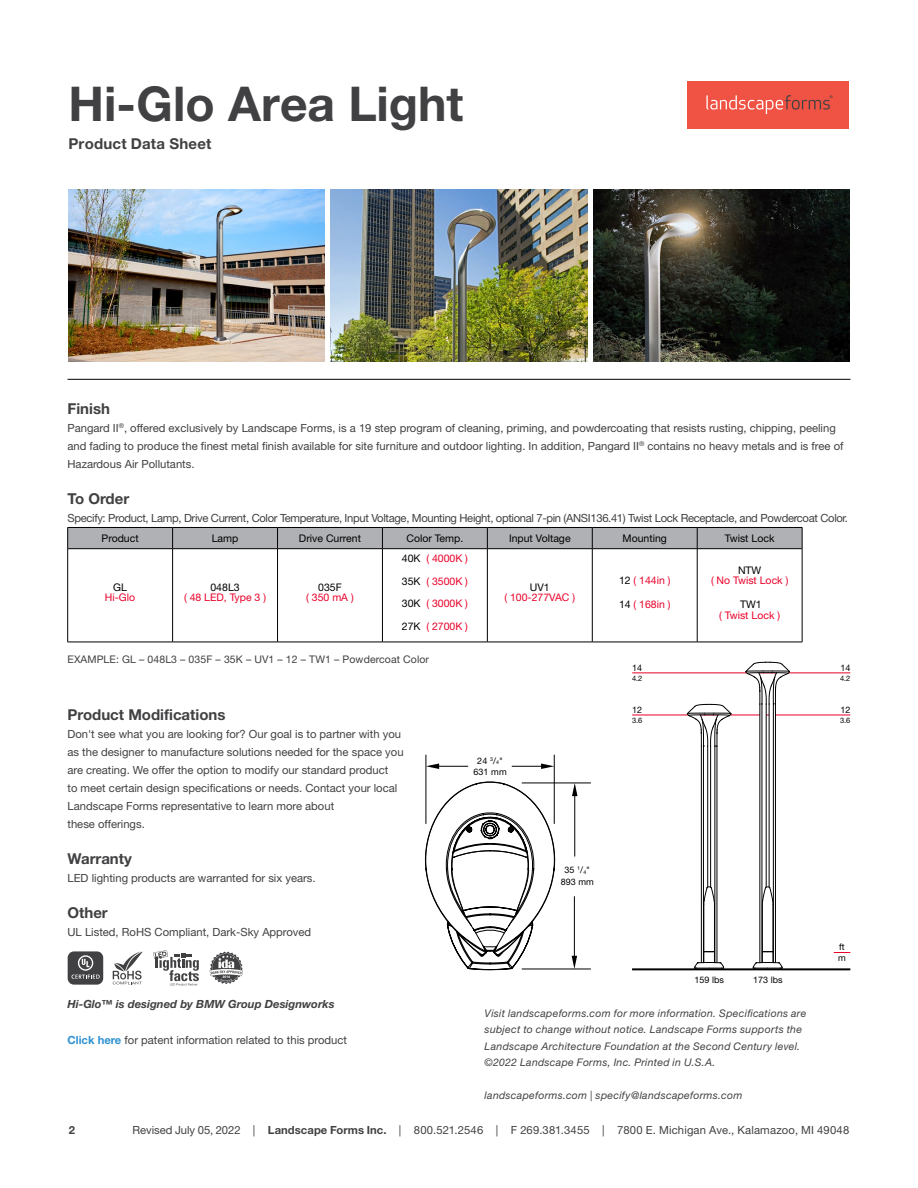
<style>
.page{position:relative;width:918px;height:1188px;background:#fff}
.page>*{position:absolute;margin:0;border:0;box-sizing:border-box;transform-origin:0 0}
.t1{font:700 48px "Helvetica Neue LT Pro";color:#414042}
.t2{font:700 15px "Helvetica Neue LT Pro";color:#414042}
.t3{font:11.25px/18px "Helvetica Neue LT Pro";color:#414042}
.t4{font:11.25px "Helvetica Neue LT Pro";letter-spacing:-.03em;color:#414042}
.t5{font:italic 700 11.25px "Helvetica Neue LT Pro";color:#414042}
.t6{font:700 11.25px "Helvetica Neue LT Pro";color:#414042}
.t7{font:italic 10.5px/16.5px "Helvetica Neue LT Pro";letter-spacing:.025em;color:#414042}
.t8{font:10.5px/22.5px "Helvetica Neue LT Std";color:#ea0029;text-align:justify}
.t9{font:10.5px "Helvetica Neue LT Std";color:#000}
.t10{font:10.5px "Helvetica Neue LT Pro";letter-spacing:.01em;color:#414042}
.t11{font:9px/12px "Helvetica Neue LT Std";color:#000;text-align:center}
.t12{font:7.5px "Helvetica Neue LT Std";color:#000}
.s1{color:#000}
.s2{font-weight:700;color:#2d92d0}
.s3{font-size:5.25px}
.s4{font-weight:700}
</style>
<div class="page">
<div style="left:687px;top:81px;width:162px;height:47px;background:#f05343"></div>
<svg style="left:706px;top:95px;width:127px;height:19px"></svg>
<hr style="left:68px;top:379px;width:782px;height:1px;background:#000">
<img style="left:594px;top:189px;width:255px;height:173px">
<img style="left:69px;top:189px;width:255px;height:173px">
<img style="left:331px;top:189px;width:256px;height:173px">
<hr style="left:554px;top:755px;width:1px;height:69px;background:#000">
<hr style="left:426px;top:755px;width:1px;height:69px;background:#000">
<hr style="left:522px;top:969px;width:69px;height:1px;background:#000">
<hr style="left:522px;top:783px;width:69px;height:1px;background:#000">
<hr style="left:574px;top:788px;width:1px;height:68px;background:#000">
<svg style="left:572px;top:783px;width:6px;height:13px"></svg>
<hr style="left:574px;top:897px;width:1px;height:68px;background:#000">
<svg style="left:572px;top:956px;width:5px;height:13px"></svg>
<hr style="left:512px;top:766px;width:35px;height:1px;background:#000">
<svg style="left:541px;top:764px;width:13px;height:5px"></svg>
<hr style="left:431px;top:766px;width:37px;height:1px;background:#000">
<svg style="left:426px;top:764px;width:13px;height:5px"></svg>
<svg style="left:424px;top:781px;width:134px;height:190px"></svg>
<hr style="left:632px;top:715px;width:218px;height:1px;background:#ea0029">
<hr style="left:632px;top:673px;width:218px;height:1px;background:#ea0029">
<hr style="left:632px;top:968px;width:218px;height:2px;background:#000">
<hr style="left:775px;top:704px;width:1px;height:259px;background:#000">
<hr style="left:769px;top:704px;width:1px;height:183px;background:#000">
<hr style="left:760px;top:704px;width:1px;height:259px;background:#000">
<hr style="left:766px;top:704px;width:1px;height:183px;background:#000">
<svg style="left:763px;top:886px;width:10px;height:19px"></svg>
<hr style="left:773px;top:704px;width:1px;height:259px;background:#000">
<hr style="left:762px;top:704px;width:1px;height:259px;background:#000">
<svg style="left:753px;top:951px;width:30px;height:18px"></svg>
<svg style="left:745px;top:662px;width:45px;height:183px"></svg>
<hr style="left:704px;top:905px;width:1px;height:46px;background:#000">
<hr style="left:714px;top:905px;width:1px;height:46px;background:#000">
<hr style="left:717px;top:746px;width:1px;height:217px;background:#000">
<hr style="left:701px;top:746px;width:1px;height:217px;background:#000">
<svg style="left:687px;top:704px;width:45px;height:201px"></svg>
<hr style="left:715px;top:746px;width:1px;height:217px;background:#000">
<hr style="left:703px;top:746px;width:1px;height:217px;background:#000">
<svg style="left:694px;top:951px;width:30px;height:18px"></svg>
<svg style="left:834px;top:952px;width:16px;height:1px"></svg>
<hr style="left:68px;top:642px;width:105px;height:1px;background:#000">
<hr style="left:173px;top:642px;width:105px;height:1px;background:#000">
<hr style="left:278px;top:642px;width:104px;height:1px;background:#000">
<hr style="left:382px;top:642px;width:105px;height:1px;background:#000">
<hr style="left:487px;top:642px;width:105px;height:1px;background:#000">
<hr style="left:592px;top:642px;width:105px;height:1px;background:#000">
<hr style="left:697px;top:642px;width:105px;height:1px;background:#000">
<hr style="left:67px;top:549px;width:1px;height:93px;background:#000">
<hr style="left:172px;top:549px;width:1px;height:93px;background:#000">
<hr style="left:277px;top:549px;width:1px;height:93px;background:#000">
<hr style="left:382px;top:549px;width:1px;height:93px;background:#000">
<hr style="left:487px;top:549px;width:1px;height:93px;background:#000">
<hr style="left:592px;top:549px;width:1px;height:93px;background:#000">
<hr style="left:697px;top:549px;width:1px;height:93px;background:#000">
<hr style="left:802px;top:549px;width:1px;height:93px;background:#000">
<div style="left:67px;top:527px;width:736px;height:22px;background:#afb1b4"></div>
<hr style="left:173px;top:527px;width:105px;height:1px;background:#000">
<hr style="left:278px;top:527px;width:104px;height:1px;background:#000">
<hr style="left:382px;top:527px;width:105px;height:1px;background:#000">
<hr style="left:487px;top:527px;width:105px;height:1px;background:#000">
<hr style="left:592px;top:527px;width:105px;height:1px;background:#000">
<hr style="left:697px;top:527px;width:105px;height:1px;background:#000">
<hr style="left:68px;top:548px;width:105px;height:1px;background:#000">
<hr style="left:173px;top:548px;width:105px;height:1px;background:#000">
<hr style="left:278px;top:548px;width:104px;height:1px;background:#000">
<hr style="left:382px;top:548px;width:105px;height:1px;background:#000">
<hr style="left:487px;top:548px;width:105px;height:1px;background:#000">
<hr style="left:592px;top:548px;width:105px;height:1px;background:#000">
<hr style="left:697px;top:548px;width:105px;height:1px;background:#000">
<div style="left:68px;top:951px;width:35px;height:33px;background:#414042;border-radius:6px"></div>
<svg style="left:72px;top:955px;width:28px;height:24px"></svg>
<svg style="left:210px;top:952px;width:33px;height:32px"></svg>
<svg style="left:113px;top:951px;width:30px;height:33px"></svg>
<svg style="left:153px;top:950px;width:46px;height:36px"></svg>
<h1 class="t1" style="left:69px;top:74px;width:396px">Hi-Glo Area Light</h1>
<h2 class="t2" style="left:69px;top:134px;width:144px">Product Data Sheet</h2>
<h2 class="t2" style="left:68px;top:399px;width:44px">Finish</h2>
<p class="t3" style="left:67px;top:419px;width:778px">Pangard II<sup>®</sup>, offered exclusively by Landscape Forms, is a 19 step program of cleaning, priming, and powdercoating that resists rusting, chipping, peeling and fading to produce the finest metal finish available for site furniture and outdoor lighting. In addition, Pangard II<sup>®</sup> contains no heavy metals and is free of<br>Hazardous Air Pollutants.</p>
<h2 class="t2" style="left:68px;top:489px;width:63px">To Order</h2>
<p class="t4" style="left:67px;top:511px;width:782px">Specify: Product, Lamp, Drive Current, Color Temperature, Input Voltage, Mounting Height, optional 7-pin (ANSI136.41) Twist Lock Receptacle, and Powdercoat Color.</p>
<p class="t9" style="left:102px;top:532px;width:39px">Product</p>
<p class="t9" style="left:212px;top:532px;width:28px">Lamp</p>
<p class="t9" style="left:299px;top:532px;width:64px">Drive Current</p>
<p class="t9" style="left:406px;top:532px;width:58px">Color Temp.</p>
<p class="t9" style="left:509px;top:532px;width:63px">Input Voltage</p>
<p class="t9" style="left:623px;top:532px;width:46px">Mounting</p>
<p class="t9" style="left:725px;top:532px;width:51px">Twist Lock</p>
<p class="t9" style="left:113px;top:581px;width:15px">GL</p>
<p class="t8" style="left:105px;top:586px;width:32px">Hi-Glo</p>
<p class="t8" style="left:402px;top:547px;width:68px"><span class="s1">40K</span> ( 4000K )<br><span class="s1">35K</span> ( 3500K )<br><span class="s1">30K</span> ( 3000K )<br><span class="s1">27K</span> ( 2700K )</p>
<p class="t9" style="left:738px;top:564px;width:25px">NTW</p>
<p class="t8" style="left:711px;top:569px;width:79px">( No Twist Lock )</p>
<p class="t9" style="left:740px;top:598px;width:23px">TW1</p>
<p class="t8" style="left:719px;top:604px;width:62px">( Twist Lock )</p>
<p class="t8" style="left:619px;top:569px;width:53px"><span class="s1">12</span> ( 144in )</p>
<p class="t8" style="left:619px;top:593px;width:53px"><span class="s1">14</span> ( 168in )</p>
<p class="t9" style="left:210px;top:581px;width:31px">048L3</p>
<p class="t8" style="left:184px;top:586px;width:84px">( 48 LED, Type 3 )</p>
<p class="t9" style="left:318px;top:581px;width:25px">035F</p>
<p class="t8" style="left:306px;top:586px;width:49px">( 350 mA )</p>
<p class="t9" style="left:530px;top:581px;width:21px">UV1</p>
<p class="t8" style="left:505px;top:586px;width:72px">( 100-277VAC )</p>
<p class="t10" style="left:68px;top:653px;width:363px">EXAMPLE: GL – 048L3 – 035F – 35K – UV1 – 12 – TW1 – Powdercoat Color</p>
<h2 class="t2" style="left:68px;top:705px;width:160px">Product Modifications</h2>
<p class="t3" style="left:68px;top:725px;width:338px">Don't see what you are looking for? Our goal is to partner with you as the designer to manufacture solutions needed for the space you are creating. We offer the option to modify our standard product<br>to meet certain design specifications or needs. Contact your local Landscape Forms representative to learn more about<br>these offerings.</p>
<h2 class="t2" style="left:68px;top:849px;width:66px">Warranty</h2>
<p class="t3" style="left:68px;top:869px;width:250px">LED lighting products are warranted for six years.</p>
<h2 class="t2" style="left:68px;top:903px;width:42px">Other</h2>
<p class="t3" style="left:68px;top:923px;width:245px">UL Listed, RoHS Compliant, Dark-Sky Approved</p>
<p class="t5" style="left:68px;top:997px;width:269px">Hi-Glo™ is designed by BMW Group Designworks</p>
<p class="t3" style="left:68px;top:1031px;width:281px"><span class="s2">Click here</span> for patent information related to this product</p>
<p class="t11" style="left:473px;top:754px;width:35px">24 <sup>3</sup>/<span class="s3">4</span>"<br>631 mm</p>
<p class="t11" style="left:632px;top:661px;width:12px">14</p>
<p class="t12" style="left:632px;top:674px;width:12px">4.2</p>
<p class="t11" style="left:632px;top:703px;width:12px">12</p>
<p class="t12" style="left:632px;top:716px;width:12px">3.6</p>
<p class="t11" style="left:561px;top:864px;width:35px">35 <sup>1</sup>/<span class="s3">4</span>"<br>893 mm</p>
<p class="t11" style="left:695px;top:973px;width:31px">159 lbs</p>
<p class="t11" style="left:753px;top:973px;width:31px">173 lbs</p>
<p class="t7" style="left:485px;top:1005px;width:323px">Visit landscapeforms.com for more information. Specifications are subject to change without notice. Landscape Forms supports the Landscape Architecture Foundation at the Second Century level. ©2022 Landscape Forms, Inc. Printed in U.S.A.</p>
<p class="t7" style="left:485px;top:1087px;width:259px">landscapeforms.com | specify@landscapeforms.com</p>
<p class="t11" style="left:840px;top:661px;width:12px">14</p>
<p class="t12" style="left:840px;top:674px;width:12px">4.2</p>
<p class="t11" style="left:840px;top:703px;width:12px">12</p>
<p class="t12" style="left:840px;top:716px;width:12px">3.6</p>
<p class="t11" style="left:838px;top:941px;width:9px;line-height:10.9px;text-align:left">ft m</p>
<p class="t6" style="left:69px;top:1123px;width:8px">2</p>
<p class="t3" style="left:133px;top:1121px;width:718px">Revised July 05, 2022 | <span class="s4">Landscape Forms Inc.</span> | 800.521.2546 | F 269.381.3455 | 7800 E. Michigan Ave., Kalamazoo, MI 49048</p>
</div>
